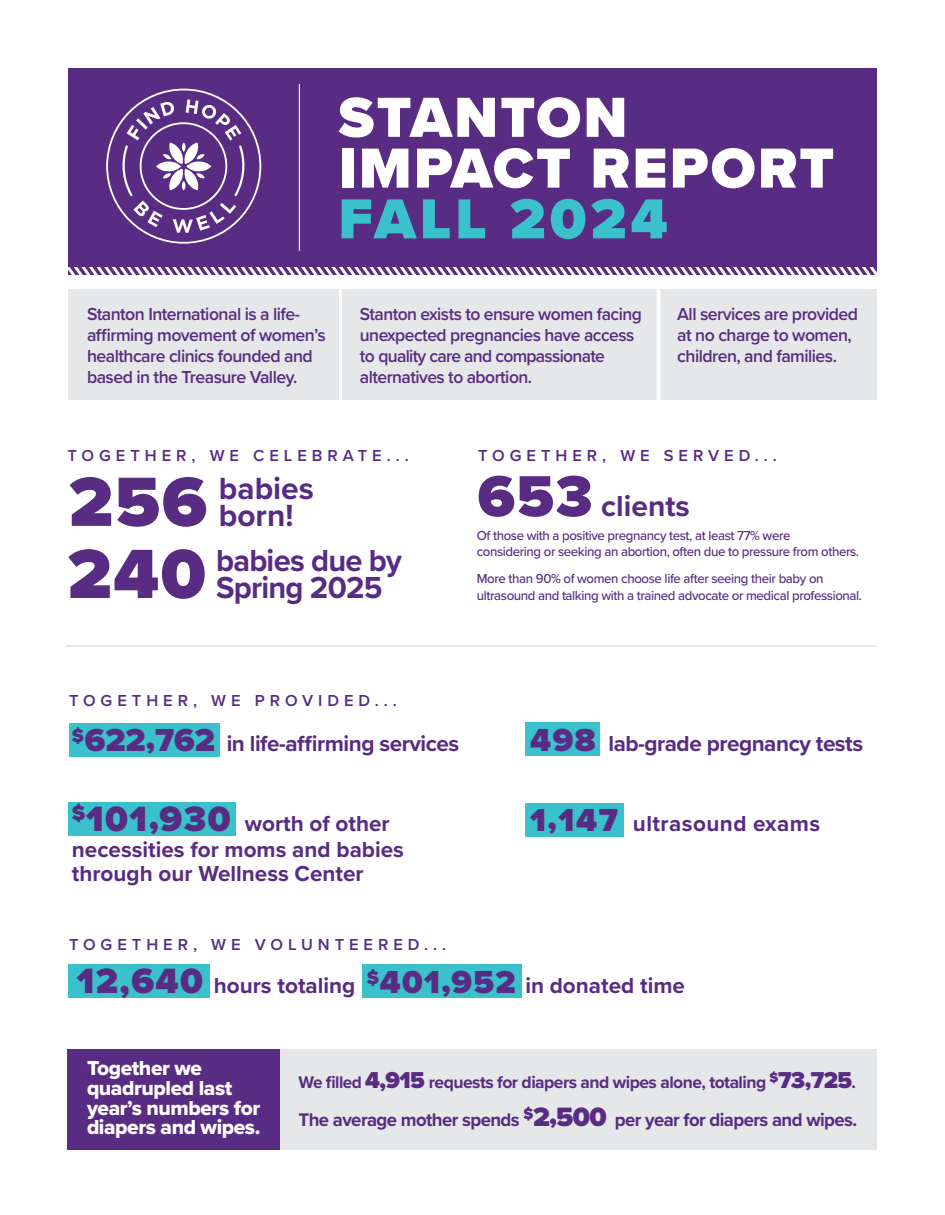
<style>
.page{position:relative;width:945px;height:1215px;background:#fff}
.page>*{position:absolute;margin:0;border:0;box-sizing:border-box;transform-origin:0 0}
.t1{font:900 72.3px "Proxima Nova";letter-spacing:.02em;color:#582c82}
.t2{font:900 58.5px/50.8px "Proxima Nova";letter-spacing:.04em;color:#fff}
.t3{font:900 58.5px "Proxima Nova";letter-spacing:.07em;color:#3bc1cc}
.t4{font:700 31.65px/27px "Proxima Nova";color:#582c82}
.t5{font:700 31.5px/27px "Proxima Nova";letter-spacing:-.025em;color:#582c82}
.t6{font:700 30px "Proxima Nova";color:#582c82}
.t7{font:700 22.5px/26.2px "Proxima Nova";color:#582c82}
.t8{font:700 22.5px "Proxima Nova";letter-spacing:-.02em;color:#582c82}
.t9{font:700 22.5px "Proxima Nova";letter-spacing:.02em;color:#582c82}
.t10{font:21px/19.5px "Proxima Nova Extrabld";letter-spacing:-.02em;color:#fff}
.t11{font:700 18.9px "Proxima Nova";letter-spacing:-.03em;color:#582c82}
.t12{font:600 18px/21px "Proxima Nova";letter-spacing:-.03em;color:#582c82}
.t13{font:700 17.55px "Proxima Nova";letter-spacing:-.03em;color:#582c82}
.t14{font:600 16.5px "Proxima Nova";letter-spacing:.3em;color:#582c82}
.t15{font:500 13.5px/16.5px "Proxima Nova";letter-spacing:-.03em;color:#582c82}
.s1{font-weight:900;font-size:60px}
.s2{font-weight:900;font-size:33px}
.s3{font-weight:900;font-size:36.45px}
.s4{font-weight:900;font-size:23.85px}
.s5{font-weight:900;font-size:27.6px}
</style>
<div class="page">
<div style="left:69px;top:965px;width:141px;height:33px;background:#3bc1cc"></div>
<div style="left:362px;top:965px;width:160px;height:33px;background:#3bc1cc"></div>
<div style="left:69px;top:802px;width:167px;height:34px;background:#3bc1cc"></div>
<div style="left:525px;top:722px;width:75px;height:34px;background:#3bc1cc"></div>
<div style="left:69px;top:723px;width:151px;height:34px;background:#3bc1cc"></div>
<div style="left:525px;top:803px;width:99px;height:33px;background:#3bc1cc"></div>
<div style="left:68px;top:68px;width:809px;height:207px;background:#582c82"></div>
<svg style="left:106px;top:88px;width:155px;height:156px"></svg>
<hr style="left:299px;top:84px;width:1px;height:167px;background:#fff">
<svg style="left:68px;top:267px;width:809px;height:8px"></svg>
<hr style="left:66px;top:645px;width:811px;height:2px;background:#dcdddf">
<div style="left:68px;top:290px;width:809px;height:110px;background:#e6e7e9"></div>
<hr style="left:339px;top:287px;width:3px;height:117px;background:#fff">
<svg style="left:657px;top:289px;width:4px;height:111px"></svg>
<div style="left:68px;top:1049px;width:810px;height:100px;background:#e6e7e9"></div>
<div style="left:68px;top:1049px;width:212px;height:100px;background:#582c82"></div>
<h2 class="t2" style="left:338px;top:91px;width:497px">STANTON<br>IMPACT REPORT</h2>
<h2 class="t3" style="left:338px;top:175px;width:331px">FALL 2024</h2>
<p class="t12" style="left:87px;top:303px;width:240px">Stanton International is a life&shy;affirming movement of women’s healthcare clinics founded and based in the Treasure Valley.</p>
<p class="t12" style="left:360px;top:303px;width:284px">Stanton exists to ensure women facing unexpected pregnancies have access to quality care and compassionate alternatives to abortion.</p>
<p class="t12" style="left:677px;top:303px;width:182px">All services are provided at no charge to women, children, and families.</p>
<p class="t14" style="left:68px;top:443px;width:343px">TOGETHER, WE CELEBRATE...</p>
<h1 class="t1" style="left:69px;top:448px;width:140px">256</h1>
<h3 class="t4" style="left:219px;top:475px;width:97px">babies born!</h3>
<h1 class="t1" style="left:68px;top:520px;width:140px">240</h1>
<h3 class="t5" style="left:216px;top:547px;width:188px">babies due by<br>Spring 2025</h3>
<p class="t14" style="left:478px;top:443px;width:300px">TOGETHER, WE SERVED...</p>
<h3 class="t6" style="left:478px;top:483px;width:214px"><span class="s1">653</span> clients</h3>
<p class="t15" style="left:477px;top:527px;width:384px">Of those with a positive pregnancy test, at least 77% were<br>considering or seeking an abortion, often due to pressure from others.</p>
<p class="t15" style="left:477px;top:570px;width:387px">More than 90% of women choose life after seeing their baby on ultrasound and talking with a trained advocate or medical professional.</p>
<p class="t14" style="left:69px;top:689px;width:329px">TOGETHER, WE PROVIDED...</p>
<p class="t8" style="left:72px;top:727px;width:389px"><sup>$</sup><span class="s2">622,762</span> in life-affirming services</p>
<p class="t7" style="left:72px;top:810px;width:334px"><sup>$</sup><span class="s3">101,930</span> worth of other necessities for moms and babies</p>
<p class="t7" style="left:72px;top:860px;width:293px">through our Wellness Center</p>
<p class="t14" style="left:69px;top:932px;width:379px">TOGETHER, WE VOLUNTEERED...</p>
<p class="t8" style="left:530px;top:727px;width:335px"><span class="s2">498</span> lab-grade pregnancy tests</p>
<p class="t9" style="left:530px;top:806px;width:292px"><span class="s2">1,147</span> ultrasound exams</p>
<p class="t7" style="left:77px;top:972px;width:610px"><span class="s3">12,640</span> hours totaling <sup>$</sup><span class="s2">401,952</span> in donated time</p>
<p class="t10" style="left:87px;top:1058px;width:175px">Together we quadrupled last year’s numbers for diapers and wipes.</p>
<p class="t13" style="left:298px;top:1069px;width:559px">We filled <span class="s4">4,915</span> requests for diapers and wipes alone, totaling <sup>$</sup><span class="s4">73,725</span>.</p>
<p class="t11" style="left:298px;top:1106px;width:560px">The average mother spends <sup>$</sup><span class="s5">2,500</span> per year for diapers and wipes.</p>
</div>
